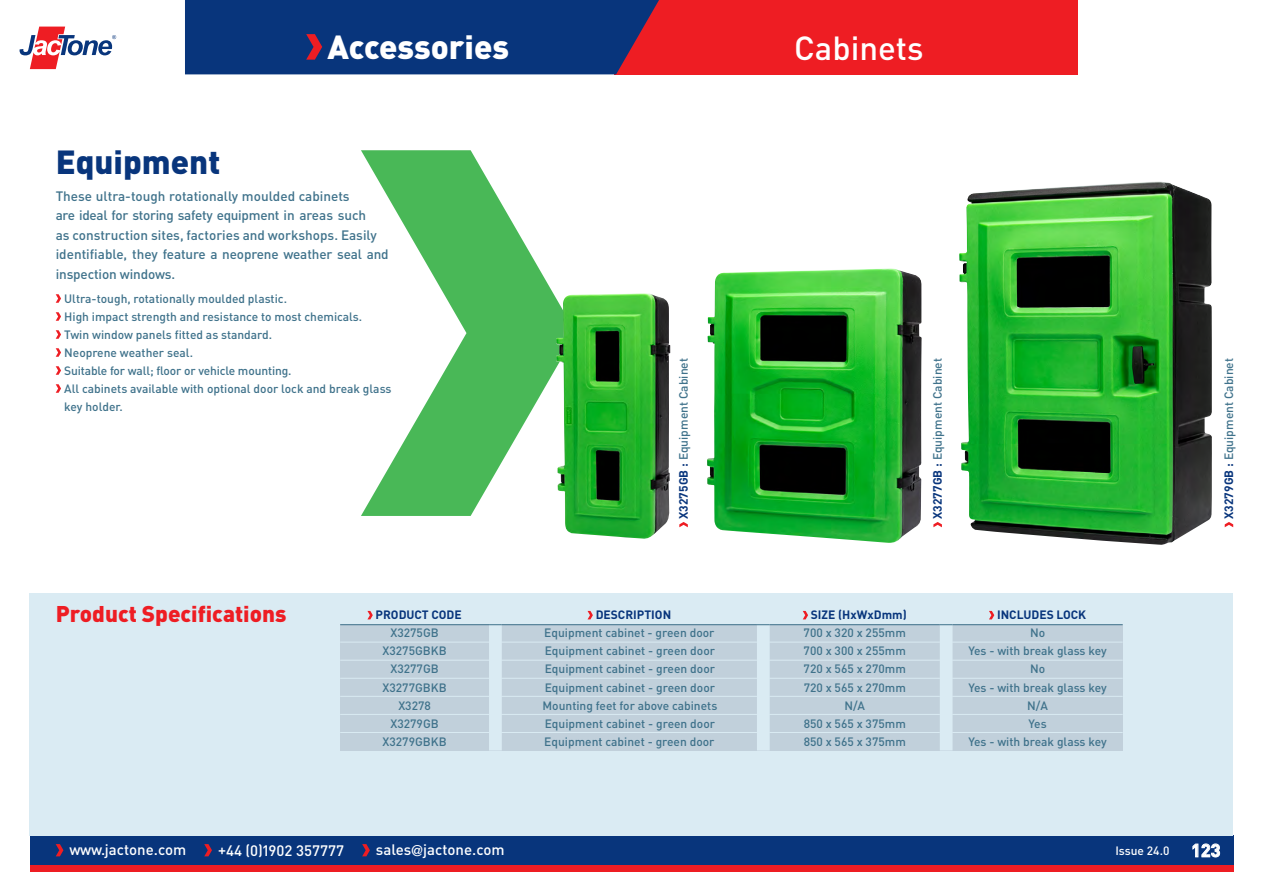
<style>
.page{position:relative;width:1263px;height:893px;background:#fff}
.page>*{position:absolute;margin:0;border:0;box-sizing:border-box;transform-origin:0 0}
.t1{font:900 33px "DIN";color:#fff}
.t2{font:900 33px "DIN";color:#08357c}
.t3{font:500 33px "DIN";color:#fff}
.t4{font:900 22.5px "DIN";color:#ee1d23}
.t5{font:500 15px "DIN";color:#fff}
.t6{font:500 13.5px/19.5px "DIN";letter-spacing:-.005em;color:#3f728b}
.t7{font:500 12px/18px "DIN";color:#3f728b}
.t8{font:700 12px "DIN";color:#08357c}
.t9{font:500 12px "DIN";color:#fff}
.s1{font-weight:700;color:#08357c}
.s2{font-family:"Helvetica Neue"}
.s3{font-weight:700;font-size:18px}
</style>
<div class="page">
<div style="left:30px;top:836px;width:1203px;height:29px;background:#08357c"></div>
<div style="left:30px;top:865px;width:1203px;height:7px;background:#ee1d23"></div>
<svg style="left:20px;top:27px;width:96px;height:42px"></svg>
<div style="left:614px;top:0;width:464px;height:74px;background:#ee1d23"></div>
<div style="left:185px;top:0;width:474px;height:74px;background:#08357c"></div>
<div style="left:30px;top:593px;width:1203px;height:243px;background:#daebf3"></div>
<svg style="left:56px;top:844px;width:7px;height:12px"></svg>
<svg style="left:204px;top:844px;width:8px;height:12px"></svg>
<svg style="left:362px;top:844px;width:8px;height:12px"></svg>
<svg style="left:361px;top:150px;width:195px;height:366px;fill:#49b857"></svg>
<img style="left:556px;top:293px;width:114px;height:246px">
<img style="left:707px;top:268px;width:215px;height:275px">
<img style="left:959px;top:181px;width:253px;height:364px">
<svg style="left:56px;top:294px;width:5px;height:9px"></svg>
<svg style="left:56px;top:312px;width:5px;height:9px"></svg>
<svg style="left:56px;top:330px;width:5px;height:9px"></svg>
<svg style="left:56px;top:348px;width:5px;height:9px"></svg>
<svg style="left:56px;top:366px;width:5px;height:9px"></svg>
<svg style="left:56px;top:384px;width:5px;height:9px"></svg>
<div style="left:340px;top:624px;width:783px;height:126px;background:#c1d0db"></div>
<svg style="left:489px;top:625px;width:463px;height:125px"></svg>
<hr style="left:340px;top:642px;width:149px;height:1px;background:#daebf3">
<svg style="left:489px;top:642px;width:13px;height:1px"></svg>
<hr style="left:502px;top:642px;width:255px;height:1px;background:#daebf3">
<svg style="left:757px;top:642px;width:13px;height:1px"></svg>
<hr style="left:770px;top:642px;width:170px;height:1px;background:#daebf3">
<svg style="left:940px;top:642px;width:12px;height:1px"></svg>
<hr style="left:952px;top:642px;width:171px;height:1px;background:#daebf3">
<hr style="left:340px;top:660px;width:149px;height:1px;background:#daebf3">
<svg style="left:489px;top:660px;width:13px;height:1px"></svg>
<hr style="left:502px;top:660px;width:255px;height:1px;background:#daebf3">
<svg style="left:757px;top:660px;width:13px;height:1px"></svg>
<hr style="left:770px;top:660px;width:170px;height:1px;background:#daebf3">
<svg style="left:940px;top:660px;width:12px;height:1px"></svg>
<hr style="left:952px;top:660px;width:171px;height:1px;background:#daebf3">
<hr style="left:340px;top:678px;width:149px;height:1px;background:#daebf3">
<svg style="left:489px;top:678px;width:13px;height:1px"></svg>
<hr style="left:502px;top:678px;width:255px;height:1px;background:#daebf3">
<svg style="left:757px;top:678px;width:13px;height:1px"></svg>
<hr style="left:770px;top:678px;width:170px;height:1px;background:#daebf3">
<svg style="left:940px;top:678px;width:12px;height:1px"></svg>
<hr style="left:952px;top:678px;width:171px;height:1px;background:#daebf3">
<hr style="left:340px;top:696px;width:149px;height:1px;background:#daebf3">
<svg style="left:489px;top:696px;width:13px;height:1px"></svg>
<hr style="left:502px;top:696px;width:255px;height:1px;background:#daebf3">
<svg style="left:757px;top:696px;width:13px;height:1px"></svg>
<hr style="left:770px;top:696px;width:170px;height:1px;background:#daebf3">
<svg style="left:940px;top:696px;width:12px;height:1px"></svg>
<hr style="left:952px;top:696px;width:171px;height:1px;background:#daebf3">
<hr style="left:340px;top:714px;width:149px;height:1px;background:#daebf3">
<svg style="left:489px;top:714px;width:13px;height:1px"></svg>
<hr style="left:502px;top:714px;width:255px;height:1px;background:#daebf3">
<svg style="left:757px;top:714px;width:13px;height:1px"></svg>
<hr style="left:770px;top:714px;width:170px;height:1px;background:#daebf3">
<svg style="left:940px;top:714px;width:12px;height:1px"></svg>
<hr style="left:952px;top:714px;width:171px;height:1px;background:#daebf3">
<hr style="left:340px;top:732px;width:149px;height:1px;background:#daebf3">
<svg style="left:489px;top:732px;width:13px;height:1px"></svg>
<hr style="left:502px;top:732px;width:255px;height:1px;background:#daebf3">
<svg style="left:757px;top:732px;width:13px;height:1px"></svg>
<hr style="left:770px;top:732px;width:170px;height:1px;background:#daebf3">
<svg style="left:940px;top:732px;width:12px;height:1px"></svg>
<hr style="left:952px;top:732px;width:171px;height:1px;background:#daebf3">
<hr style="left:340px;top:624px;width:149px;height:1px;background:#3f728b">
<svg style="left:489px;top:624px;width:13px;height:1px"></svg>
<hr style="left:502px;top:624px;width:255px;height:1px;background:#3f728b">
<svg style="left:757px;top:624px;width:13px;height:1px"></svg>
<hr style="left:770px;top:624px;width:170px;height:1px;background:#3f728b">
<svg style="left:940px;top:624px;width:12px;height:1px"></svg>
<hr style="left:952px;top:624px;width:171px;height:1px;background:#3f728b">
<svg style="left:367px;top:611px;width:6px;height:8px"></svg>
<svg style="left:587px;top:611px;width:6px;height:8px"></svg>
<svg style="left:803px;top:611px;width:5px;height:8px"></svg>
<svg style="left:989px;top:611px;width:5px;height:8px"></svg>
<svg style="left:679px;top:522px;width:9px;height:5px"></svg>
<svg style="left:933px;top:522px;width:9px;height:5px"></svg>
<svg style="left:1225px;top:522px;width:8px;height:5px"></svg>
<h1 class="t1" style="left:327px;top:25px;width:183px">Accessories</h1>
<h1 class="t2" style="left:56px;top:140px;width:166px">Equipment</h1>
<p class="t6" style="left:56px;top:186px;width:334px">These ultra-tough rotationally moulded cabinets<br>are ideal for storing safety equipment in areas such<br>as construction sites, factories and workshops. Easily identifiable, they feature a neoprene weather seal and inspection windows.</p>
<p class="t7" style="left:64px;top:289px;width:329px">Ultra-tough, rotationally moulded plastic.<br>High impact strength and resistance to most chemicals.<br>Twin window panels fitted as standard.<br>Neoprene weather seal.<br>Suitable for wall; floor or vehicle mounting.<br>All cabinets available with optional door lock and break glass key holder.</p>
<h1 class="t3" style="left:794px;top:27px;width:131px">Cabinets</h1>
<p class="t7" style="left:674px;top:519px;width:162px;rotate:-90deg"><span class="s1">X3275GB :</span> Equipment Cabinet</p>
<p class="t7" style="left:928px;top:519px;width:162px;rotate:-90deg"><span class="s1">X3277GB :</span> Equipment Cabinet</p>
<p class="t7" style="left:1219px;top:519px;width:162px;rotate:-90deg"><span class="s1">X3279GB :</span> Equipment Cabinet</p>
<h2 class="t4" style="left:56px;top:599px;width:232px">Product Specifications</h2>
<p class="t8" style="left:376px;top:607px;width:88px">PRODUCT CODE</p>
<p class="t8" style="left:596px;top:607px;width:77px">DESCRIPTION</p>
<p class="t8" style="left:811px;top:607px;width:97px">SIZE (HxWxDmm)</p>
<p class="t8" style="left:997px;top:607px;width:91px">INCLUDES LOCK</p>
<p class="t7" style="left:390px;top:623px;width:50px">X3275GB</p>
<p class="t7" style="left:544px;top:623px;width:172px">Equipment cabinet - green door</p>
<p class="t7" style="left:804px;top:623px;width:104px">700 x 320 x 255mm</p>
<p class="t7" style="left:1030px;top:623px;width:17px">No</p>
<p class="t7" style="left:383px;top:642px;width:66px">X3275GBKB</p>
<p class="t7" style="left:545px;top:642px;width:172px">Equipment cabinet - green door</p>
<p class="t7" style="left:804px;top:642px;width:104px">700 x 300 x 255mm</p>
<p class="t7" style="left:968px;top:642px;width:140px">Yes - with break glass key</p>
<p class="t7" style="left:390px;top:660px;width:50px">X3277GB</p>
<p class="t7" style="left:545px;top:660px;width:172px">Equipment cabinet - green door</p>
<p class="t7" style="left:804px;top:660px;width:104px">720 x 565 x 270mm</p>
<p class="t7" style="left:1030px;top:660px;width:17px">No</p>
<p class="t7" style="left:383px;top:678px;width:66px">X3277GBKB</p>
<p class="t7" style="left:545px;top:678px;width:172px">Equipment cabinet - green door</p>
<p class="t7" style="left:804px;top:678px;width:104px">720 x 565 x 270mm</p>
<p class="t7" style="left:968px;top:678px;width:140px">Yes - with break glass key</p>
<p class="t7" style="left:398px;top:696px;width:34px">X3278</p>
<p class="t7" style="left:542px;top:696px;width:176px">Mounting feet for above cabinets</p>
<p class="t7" style="left:844px;top:696px;width:22px">N/A</p>
<p class="t7" style="left:1027px;top:696px;width:22px">N/A</p>
<p class="t7" style="left:390px;top:714px;width:50px">X3279GB</p>
<p class="t7" style="left:545px;top:714px;width:172px">Equipment cabinet - green door</p>
<p class="t7" style="left:804px;top:714px;width:104px">850 x 565 x 375mm</p>
<p class="t7" style="left:1028px;top:714px;width:20px">Yes</p>
<p class="t7" style="left:383px;top:732px;width:66px">X3279GBKB</p>
<p class="t7" style="left:544px;top:732px;width:172px">Equipment cabinet - green door</p>
<p class="t7" style="left:804px;top:732px;width:104px">850 x 565 x 375mm</p>
<p class="t7" style="left:968px;top:732px;width:140px">Yes - with break glass key</p>
<p class="t5" style="left:70px;top:840px;width:118px">www.jactone.com</p>
<p class="t5" style="left:218px;top:841px;width:128px">+44 (0)1902 357777</p>
<p class="t5" style="left:376px;top:840px;width:130px">sales<span class="s2">@</span>jactone.com</p>
<p class="t9" style="left:1115px;top:842px;width:107px">Issue 24.0 <span class="s3">123</span></p>
</div>
